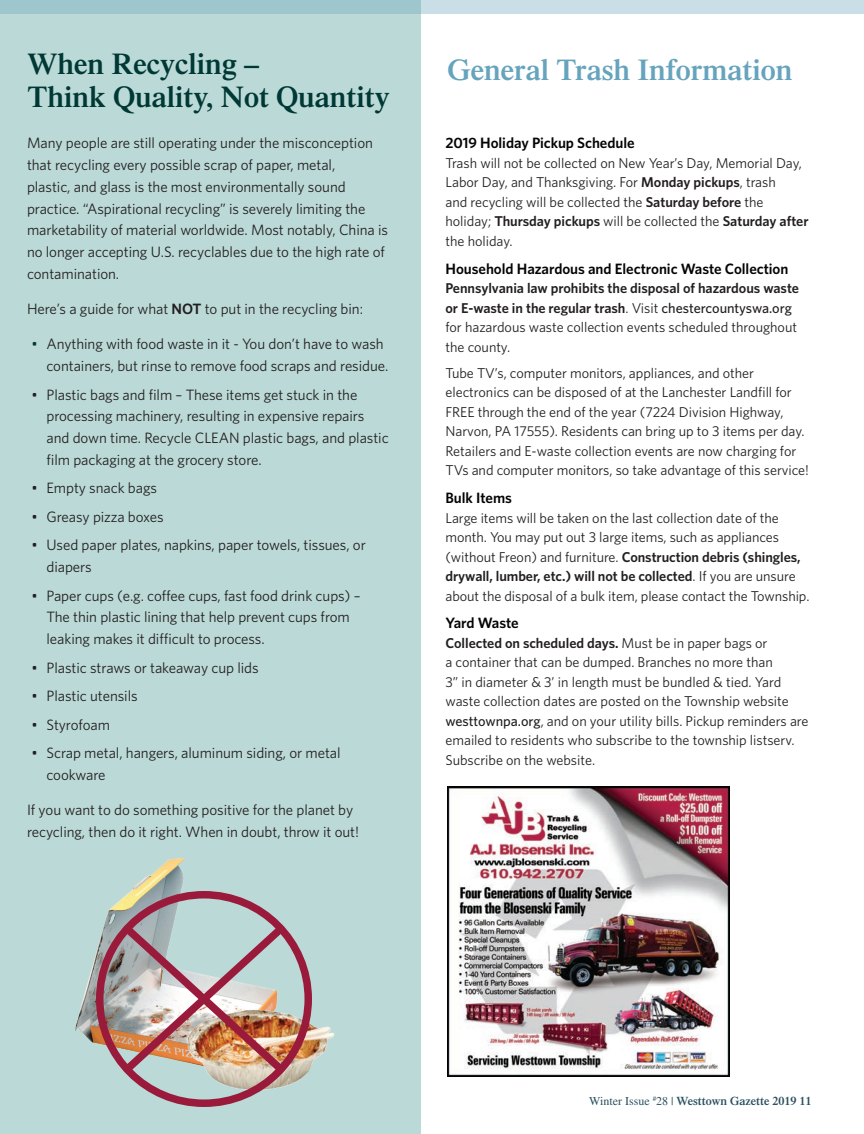
<style>
.page{position:relative;width:864px;height:1134px;background:#fff}
.page>*{position:absolute;margin:0;border:0;box-sizing:border-box;transform-origin:0 0}
.t1{font:600 30px/33px "Times LT Std";color:#003835}
.t2{font:600 30px "Times LT Std";color:#66a3bd}
.t3{font:15px/21.8px "Whitney";letter-spacing:-.005em;color:#231f20}
.t4{font:600 15px "Whitney";letter-spacing:-.005em;color:#040503}
.t5{font:14.25px/19.5px "Whitney";letter-spacing:-.005em;color:#231f20}
.t6{font:600 14.25px/19.5px "Whitney";letter-spacing:-.005em;color:#231f20}
.t7{font:600 12px "Times LT Std";color:#2b5060}
.s1{font-weight:600}
.s2{font-weight:400}
.s3{font-weight:500}
.s4{color:#0a3733}
</style>
<div class="page">
<div style="left:0;top:0;width:421px;height:1134px;background:#bbdad7"></div>
<svg style="left:0;top:0;width:864px;height:14px;background:#b3d2da"></svg>
<img style="left:447px;top:786px;width:282px;height:290px">
<img style="left:75px;top:858px;width:202px;height:205px">
<img style="left:214px;top:1009px;width:121px;height:82px">
<div style="left:96px;top:891px;width:216px;height:216px;border:8px solid #9a1a3b;border-radius:50%"></div>
<img style="left:117px;top:919px;width:174px;height:160px">
<h1 class="t1" style="left:28px;top:47px;width:364px">When Recycling –<br>Think Quality, Not Quantity</h1>
<h1 class="t2" style="left:447px;top:52px;width:347px">General Trash Information</h1>
<p class="t4" style="left:446px;top:133px;width:191px">2019 Holiday Pickup Schedule</p>
<p class="t5" style="left:446px;top:153px;width:365px">Trash will not be collected on New Year’s Day, Memorial Day, Labor Day, and Thanksgiving. For <span class="s1">Monday pickups</span>, trash<br>and recycling will be collected the <span class="s1">Saturday before</span> the holiday; <span class="s1">Thursday pickups</span> will be collected the <span class="s1">Saturday after </span>the holiday.</p>
<p class="t4" style="left:446px;top:259px;width:345px">Household Hazardous and Electronic Waste Collection</p>
<p class="t6" style="left:446px;top:278px;width:355px">Pennsylvania law prohibits the disposal of hazardous waste or E-waste in the regular trash<span class="s2">. Visit</span> <span class="s3">chestercountyswa.org </span><span class="s2">for hazardous waste collection events scheduled throughout the county.</span></p>
<p class="t5" style="left:446px;top:363px;width:365px">Tube TV’s, computer monitors, appliances, and other electronics can be disposed of at the Lanchester Landfill for FREE through the end of the year (7224 Division Highway, Narvon, PA 17555). Residents can bring up to 3 items per day.<br>Retailers and E-waste collection events are now charging for TVs and computer monitors, so take advantage of this service!</p>
<p class="t4" style="left:446px;top:488px;width:68px">Bulk Items</p>
<p class="t5" style="left:446px;top:508px;width:365px">Large items will be taken on the last collection date of the month. You may put out 3 large items, such as appliances (without Freon) and furniture. <span class="s1">Construction debris (shingles, drywall, lumber, etc.) will not be collected</span>. If you are unsure about the disposal of a bulk item, please contact the Township.</p>
<p class="t4" style="left:446px;top:613px;width:75px">Yard Waste</p>
<p class="t5" style="left:446px;top:633px;width:365px"><span class="s1">Collected on scheduled days.</span> Must be in paper bags or<br>a container that can be dumped. Branches no more than<br>3” in diameter &amp; 3’ in length must be bundled &amp; tied. Yard waste collection dates are posted on the Township website <span class="s3">westtownpa.org</span>, and on your utility bills. Pickup reminders are emailed to residents who subscribe to the township listserv.<br>Subscribe on the website.</p>
<p class="t3" style="left:27px;top:132px;width:363px">Many people are still operating under the misconception that recycling every possible scrap of paper, metal,<br>plastic, and glass is the most environmentally sound practice. “Aspirational recycling” is severely limiting the marketability of material worldwide. Most notably, China is no longer accepting U.S. recyclables due to the high rate of contamination.</p>
<p class="t3" style="left:27px;top:298px;width:338px">Here’s a guide for what <span class="s1">NOT</span> to put in the recycling bin:</p>
<p class="t3" style="left:46px;top:333px;width:343px;text-indent:-15px"><span class="s4">•</span> Anything with food waste in it - You don’t have to wash containers, but rinse to remove food scraps and residue.</p>
<p class="t3" style="left:46px;top:383px;width:344px;text-indent:-15px">• Plastic bags and film – These items get stuck in the processing machinery, resulting in expensive repairs and down time. Recycle CLEAN plastic bags, and plastic film packaging at the grocery store.</p>
<p class="t3" style="left:31px;top:477px;width:127px">• Empty snack bags</p>
<p class="t3" style="left:32px;top:506px;width:134px">• Greasy pizza boxes</p>
<p class="t3" style="left:46px;top:534px;width:321px;text-indent:-15px">• Used paper plates, napkins, paper towels, tissues, or diapers</p>
<p class="t3" style="left:47px;top:584px;width:316px;text-indent:-15px">• Paper cups (e.g. coffee cups, fast food drink cups) –<br>The thin plastic lining that help prevent cups from leaking makes it difficult to process.</p>
<p class="t3" style="left:32px;top:656px;width:229px">• Plastic straws or takeaway cup lids</p>
<p class="t3" style="left:32px;top:685px;width:108px">• Plastic utensils</p>
<p class="t3" style="left:32px;top:713px;width:80px">• Styrofoam</p>
<p class="t3" style="left:46px;top:742px;width:296px;text-indent:-15px">• Scrap metal, hangers, aluminum siding, or metal cookware</p>
<p class="t3" style="left:27px;top:799px;width:334px">If you want to do something positive for the planet by recycling, then do it right. When in doubt, throw it out!</p>
<p class="t7" style="left:589px;top:1094px;width:224px"><span class="s2">Winter Issue</span> <sup>#</sup><span class="s2">28 |</span> Westtown Gazette 2019 11</p>
</div>
